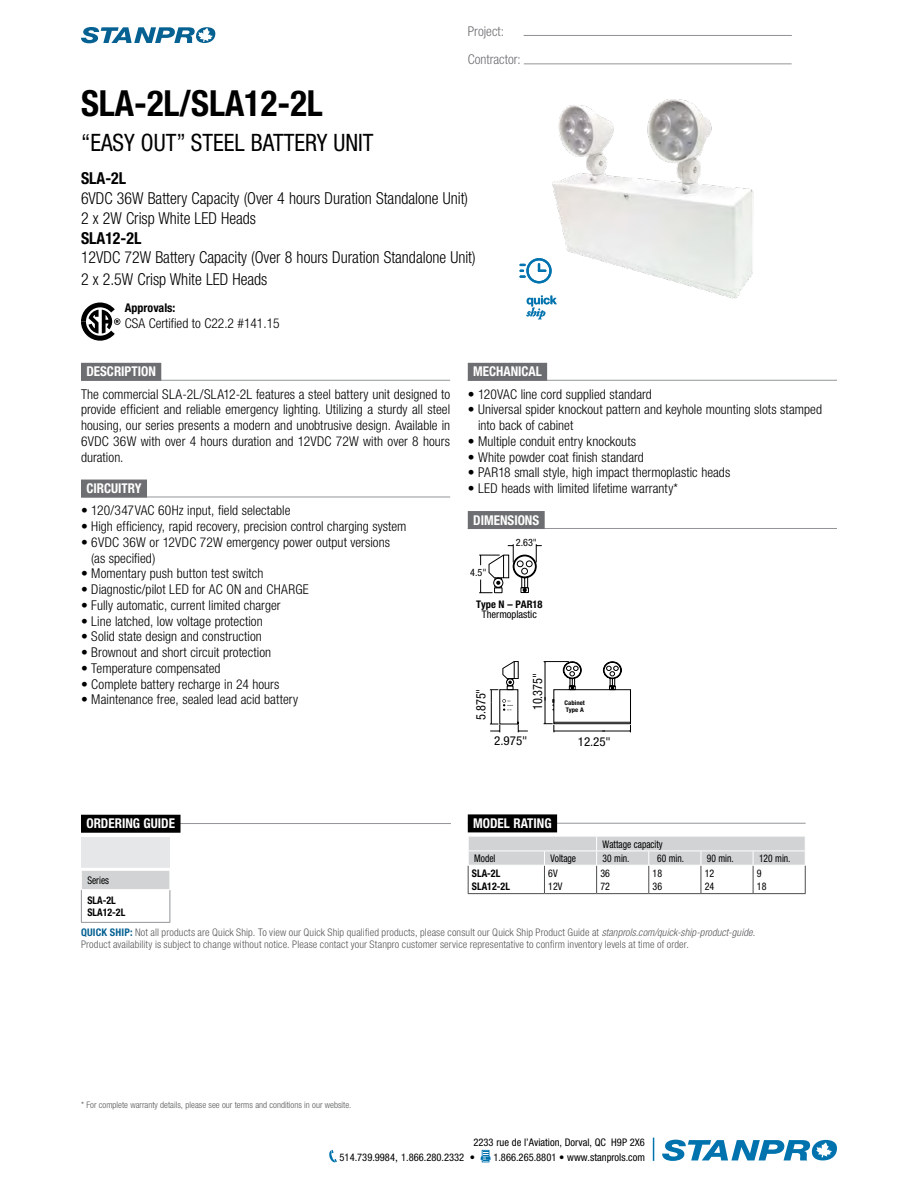
<style>
.page{position:relative;width:918px;height:1188px;background:#fff}
.page>*{position:absolute;margin:0;border:0;box-sizing:border-box;transform-origin:0 0}
.t1{font:700 condensed 36px "Helvetica Neue";color:#000;scale:.96 1}
.t2{font:condensed 24px "Helvetica Neue";color:#000;scale:.96 1}
.t3{font:300 condensed 16.5px/19.8px "Helvetica Neue";color:#000;scale:.96 1}
.t4{font:700 condensed 16.5px "Helvetica Neue";color:#000;scale:.96 1}
.t5{font:300 condensed 13.5px/15.8px "Helvetica Neue";letter-spacing:.005em;color:#000}
.t6{font:700 condensed 13.5px "Helvetica Neue";color:#fff}
.t7{font:300 condensed 13.5px/28.3px "Helvetica Neue";color:#6d6e71}
.t8{font:condensed 13.05px "Helvetica Neue";letter-spacing:-.005em;color:#000;scale:.95 1}
.t9{font:condensed 12.3px "Helvetica Neue";letter-spacing:-.005em;color:#000;scale:1.06 1}
.t10{font:700 condensed 12px "Helvetica Neue";color:#000}
.t11{font:700 12px "Helvetica Neue";letter-spacing:-.02em;color:#0073ae}
.t12{font:italic 700 12px "Adobe Garamond Pro";color:#0073ae}
.t13{font:300 condensed 10.5px/12px "Helvetica Neue";letter-spacing:.015em;color:#58595b}
.t14{font:condensed 10.5px/15px "Helvetica Neue";color:#000}
.t15{font:condensed 10.5px "Helvetica Neue";color:#000;scale:.9 1}
.t16{font:700 condensed 10.5px/12.6px "Helvetica Neue";color:#000;scale:.95 1}
.t17{font:condensed 10.5px/12.6px "Helvetica Neue";color:#000;scale:.95 1}
.t18{font:700 condensed 10.5px "Helvetica Neue";color:#000}
.t19{font:condensed 10.2px "Helvetica Neue";color:#000}
.t20{font:300 condensed 9px "Helvetica Neue";color:#58595b}
.t21{font:700 condensed 6.3px/7.2px "Helvetica Neue";color:#000;scale:1.06 1}
.s1{font-weight:700;color:#066193}
.s2{font-style:italic}
.s3{font-stretch:normal}
</style>
<div class="page">
<svg style="left:81px;top:27px;width:134px;height:16px"></svg>
<svg style="left:329px;top:1150px;width:8px;height:13px"></svg>
<svg style="left:481px;top:1150px;width:10px;height:12px"></svg>
<svg style="left:653px;top:1138px;width:1px;height:23px"></svg>
<svg style="left:662px;top:1140px;width:175px;height:21px"></svg>
<hr style="left:81px;top:823px;width:370px;height:1px;background:#939598">
<div style="left:81px;top:815px;width:100px;height:18px;background:#000"></div>
<div style="left:81px;top:837px;width:89px;height:32px;background:#e6e7e8"></div>
<div style="left:81px;top:869px;width:89px;height:21px;background:#d1d3d4"></div>
<hr style="left:170px;top:890px;width:1px;height:32px;background:#939598">
<hr style="left:81px;top:890px;width:1px;height:32px;background:#939598">
<hr style="left:81px;top:922px;width:89px;height:1px;background:#939598">
<hr style="left:81px;top:868px;width:89px;height:3px;background:#fff">
<svg style="left:81px;top:871px;width:1px;height:18px"></svg>
<hr style="left:81px;top:889px;width:89px;height:1px;background:#fff">
<hr style="left:81px;top:380px;width:369px;height:1px;background:#939598">
<div style="left:81px;top:363px;width:80px;height:18px;background:#6d6e71"></div>
<hr style="left:81px;top:497px;width:369px;height:1px;background:#939598">
<div style="left:81px;top:480px;width:66px;height:18px;background:#6d6e71"></div>
<hr style="left:468px;top:380px;width:369px;height:1px;background:#939598">
<div style="left:468px;top:363px;width:79px;height:18px;background:#6d6e71"></div>
<hr style="left:468px;top:528px;width:369px;height:1px;background:#939598">
<div style="left:468px;top:511px;width:77px;height:18px;background:#6d6e71"></div>
<hr style="left:468px;top:823px;width:338px;height:1px;background:#939598">
<div style="left:468px;top:814px;width:89px;height:18px;background:#000"></div>
<hr style="left:468px;top:893px;width:76px;height:1px;background:#4d4d4f">
<hr style="left:544px;top:893px;width:53px;height:1px;background:#4d4d4f">
<hr style="left:597px;top:893px;width:52px;height:1px;background:#4d4d4f">
<hr style="left:649px;top:893px;width:52px;height:1px;background:#4d4d4f">
<hr style="left:701px;top:893px;width:52px;height:1px;background:#4d4d4f">
<hr style="left:753px;top:893px;width:53px;height:1px;background:#4d4d4f">
<svg style="left:468px;top:837px;width:338px;height:56px"></svg>
<hr style="left:468px;top:851px;width:76px;height:1px;background:#fff">
<hr style="left:544px;top:851px;width:53px;height:1px;background:#fff">
<svg style="left:479px;top:544px;width:63px;height:49px"></svg>
<svg style="left:490px;top:661px;width:38px;height:71px"></svg>
<svg style="left:544px;top:661px;width:87px;height:71px"></svg>
<img style="left:550px;top:99px;width:204px;height:200px">
<svg style="left:520px;top:258px;width:32px;height:25px"></svg>
<svg style="left:527px;top:296px;width:30px;height:24px"></svg>
<svg style="left:81px;top:303px;width:39px;height:38px"></svg>
<hr style="left:524px;top:64px;width:268px;height:1px;background:#939598">
<hr style="left:524px;top:35px;width:268px;height:1px;background:#939598">
<p class="t7" style="left:468px;top:17px;width:55px">Project:<br>Contractor:</p>
<h1 class="t1" style="left:81px;top:82px;width:254px">SLA-2L/SLA12-2L</h1>
<h2 class="t2" style="left:81px;top:129px;width:127px">“EASY OUT” stee</h2>
<h2 class="t2" style="left:235px;top:129px;width:42px">l batte</h2>
<h2 class="t2" style="left:305px;top:129px;width:68px">ry unit</h2>
<p class="t4" style="left:81px;top:168px;width:49px">SLA-2L</p>
<p class="t3" style="left:81px;top:188px;width:405px">6VDC 36W Battery Capacity (Over 4 hours Duration Standalone Unit)<br>2 x 2W Crisp White LED Heads</p>
<p class="t4" style="left:81px;top:228px;width:64px">SLA12-2L</p>
<p class="t3" style="left:81px;top:247px;width:413px;line-height:21px">12VDC 72W Battery Capacity (Over 8 hours Duration Standalone Unit)<br>2 x 2.5W Crisp White LED Heads</p>
<p class="t10" style="left:125px;top:300px;width:52px">APPROVALS:</p>
<p class="t5" style="left:125px;top:315px;width:156px">CSA Certified to C22.2 #141.15</p>
<p class="t11" style="left:526px;top:293px;width:32px">quick</p>
<p class="t12" style="left:526px;top:306px;width:21px">ship</p>
<p class="t6" style="left:86px;top:363px;width:58px">DESCRI PTION</p>
<p class="t5" style="left:81px;top:386px;width:371px;text-align:justify">The commercial SLA-2L/SLA12-2L features a steel battery unit designed to provide efficient and reliable emergency lighting. Utilizing a sturdy all steel housing, our series presents a modern and unobtrusive design. Available in 6VDC 36W with over 4 hours duration and 12VDC 72W with over 8 hours duration.</p>
<p class="t6" style="left:86px;top:480px;width:57px">CIRCUITRY</p>
<p class="t5" style="left:81px;top:503px;width:211px">• 120/347VAC 60Hz input, field selectable</p>
<p class="t5" style="left:81px;top:518px;width:327px">• High efficiency, rapid recovery, precision control charging system</p>
<p class="t5" style="left:91px;top:534px;width:300px;text-indent:-10px">• 6VDC 36W or 12VDC 72W emergency power output versions (as specified)</p>
<p class="t5" style="left:81px;top:566px;width:184px">• Momentary push button test switch</p>
<p class="t5" style="left:81px;top:581px;width:229px">• Diagnostic/pilot LED for AC ON and CHARGE</p>
<p class="t5" style="left:81px;top:597px;width:201px">• Fully automatic, current limited charger</p>
<p class="t5" style="left:81px;top:613px;width:183px">• Line latched, low voltage protection</p>
<p class="t5" style="left:81px;top:629px;width:182px">• Solid state design and construction</p>
<p class="t5" style="left:81px;top:644px;width:192px">• Brownout and short circuit protection</p>
<p class="t5" style="left:81px;top:660px;width:141px">• Temperature compensated</p>
<p class="t5" style="left:81px;top:676px;width:200px">• Complete battery recharge in 24 hours</p>
<p class="t5" style="left:81px;top:692px;width:219px">• Maintenance free, sealed lead acid battery</p>
<p class="t19" style="left:207px;top:529px;width:23px">4.75"</p>
<p class="t19" style="left:317px;top:534px;width:23px">4.88"</p>
<p class="t19" style="left:142px;top:560px;width:23px">5.75"</p>
<p class="t19" style="left:249px;top:565px;width:19px">6.13</p>
<p class="t6" style="left:473px;top:363px;width:70px">MECHANI CAL</p>
<p class="t5" style="left:468px;top:386px;width:186px">• 120VAC line cord supplied standard</p>
<p class="t5" style="left:478px;top:402px;width:345px;text-indent:-10px">• Universal spider knockout pattern and keyhole mounting slots stamped into back of cabinet</p>
<p class="t5" style="left:468px;top:433px;width:170px">• Multiple conduit entry knockouts</p>
<p class="t5" style="left:468px;top:449px;width:178px">• White powder coat finish standard</p>
<p class="t5" style="left:468px;top:465px;width:264px">• PAR18 small style, high impact thermoplastic heads</p>
<p class="t5" style="left:468px;top:480px;width:212px">• LED heads with limited lifetime warranty*</p>
<p class="t6" style="left:473px;top:512px;width:67px">DIMENSIONS</p>
<p class="t19" style="left:516px;top:537px;width:23px">2.63"</p>
<p class="t19" style="left:470px;top:567px;width:18px">4.5"</p>
<p class="t18" style="left:476px;top:597px;width:68px">TYPE N – PAR18</p>
<p class="t14" style="left:482px;top:607px;width:57px">Thermoplastic</p>
<p class="t8" style="left:473px;top:720px;width:35px;rotate:-90deg">5.875"</p>
<p class="t8" style="left:530px;top:710px;width:40px;rotate:-90deg">10.375"</p>
<p class="t9" style="left:494px;top:734px;width:33px">2.975"</p>
<p class="t21" style="left:565px;top:699px;width:21px">CABINET<br>TYPE A</p>
<p class="t9" style="left:578px;top:735px;width:33px">12.25"</p>
<p class="t6" style="left:86px;top:815px;width:90px">ORDERING GUIDE</p>
<p class="t15" style="left:87px;top:874px;width:26px">Series</p>
<p class="t16" style="left:87px;top:894px;width:42px">SLA-2L<br>SLA12-2L</p>
<p class="t6" style="left:473px;top:815px;width:80px">MODEL RATING</p>
<p class="t15" style="left:603px;top:838px;width:68px">Wattage capacity</p>
<p class="t15" style="left:474px;top:852px;width:25px">Model</p>
<p class="t15" style="left:550px;top:852px;width:30px">Voltage</p>
<p class="t15" style="left:603px;top:852px;width:31px">30 min.</p>
<p class="t15" style="left:657px;top:852px;width:31px">60 min.</p>
<p class="t15" style="left:707px;top:852px;width:31px">90 min.</p>
<p class="t15" style="left:759px;top:852px;width:36px">120 min.</p>
<p class="t16" style="left:472px;top:867px;width:42px">SLA-2L<br>SLA12-2L</p>
<p class="t17" style="left:548px;top:867px;width:16px">6V<br>12V</p>
<p class="t17" style="left:600px;top:867px;width:12px">36<br>72</p>
<p class="t17" style="left:653px;top:867px;width:12px">18<br>36</p>
<p class="t17" style="left:705px;top:867px;width:12px">12<br>24</p>
<p class="t17" style="left:757px;top:867px;width:12px">9<br>18</p>
<p class="t13" style="left:81px;top:926px;width:676px"><span class="s1">QUICK SHIP:</span> Not all products are Quick Ship. To view our Quick Ship qualified products, please consult our Quick Ship Product Guide at <span class="s2">stanprols.com/quick-ship-product-guide</span>.<br>Product availability is subject to change without notice. Please contact your Stanpro customer service representative to confirm inventory levels at time of order.</p>
<p class="t20" style="left:81px;top:1100px;width:272px">* For complete warranty details, please see our terms and conditions in our website.</p>
<p class="t14" style="left:340px;top:1135px;width:307px;text-indent:134px">2233 rue de l’Aviation, Dorval, QC H9P 2X6<br>514.739.9984<span class="s3">,</span> 1.866.280.2332 •</p>
<p class="t14" style="left:493px;top:1150px;width:153px">1.866.265.8801 • www.stanprols.com</p>
</div>
